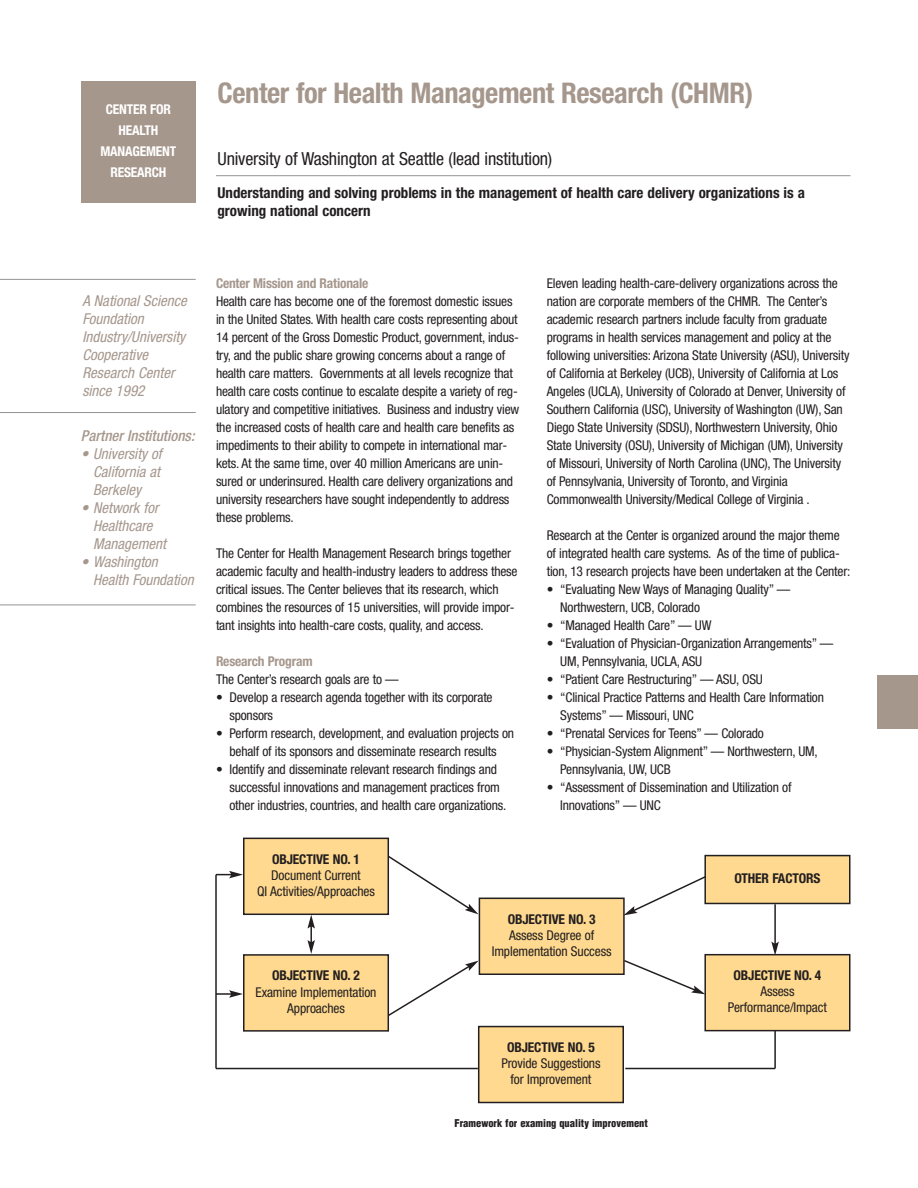
<style>
.page{position:relative;width:918px;height:1188px;background:#fff}
.page>*{position:absolute;margin:0;border:0;box-sizing:border-box;transform-origin:0 0}
.t1{font:700 condensed 28.5px "Helvetica Neue";letter-spacing:-.015em;color:#a6978d}
.t2{font:condensed 18px "Helvetica Neue";letter-spacing:-.01em;color:#231f20}
.t3{font:italic condensed 15px/18px "Helvetica Neue";color:#a6978d}
.t4{font:700 condensed 15px/18px "Helvetica Neue";color:#231f20}
.t5{font:italic 500 condensed 15px "Helvetica Neue";color:#a6978d}
.t6{font:condensed 13.5px/18px "Helvetica Neue";letter-spacing:-.015em;color:#231f20}
.t7{font:700 condensed 13.5px "Helvetica Neue";letter-spacing:-.01em;color:#231f20}
.t8{font:700 condensed 13.5px "Helvetica Neue";letter-spacing:-.015em;color:#a6978d}
.t9{font:700 condensed 13.5px/21px "Helvetica Neue";letter-spacing:-.015em;color:#fff;text-align:center}
.t10{font:900 condensed 10.5px "Helvetica";color:#231f20}
</style>
<div class="page">
<div style="left:878px;top:675px;width:40px;height:54px;background:#a6978d"></div>
<hr style="left:216px;top:175px;width:634px;height:1px;background:#939598">
<hr style="left:0;top:279px;width:196px;height:1px;background:#939598">
<hr style="left:0;top:412px;width:196px;height:1px;background:#939598">
<hr style="left:0;top:605px;width:196px;height:1px;background:#939598">
<div style="left:244px;top:838px;width:144px;height:76px;background:#ffd98f"></div>
<div style="left:243px;top:838px;width:146px;height:77px;border:2px solid #231f20"></div>
<div style="left:244px;top:955px;width:144px;height:76px;background:#ffd98f"></div>
<div style="left:243px;top:954px;width:146px;height:78px;border:2px solid #231f20"></div>
<div style="left:479px;top:898px;width:145px;height:76px;background:#ffd98f"></div>
<div style="left:479px;top:898px;width:146px;height:77px;border:2px solid #231f20"></div>
<div style="left:479px;top:1027px;width:144px;height:76px;background:#ffd98f"></div>
<div style="left:478px;top:1026px;width:146px;height:77px;border:2px solid #231f20"></div>
<div style="left:705px;top:955px;width:145px;height:76px;background:#ffd98f"></div>
<div style="left:704px;top:954px;width:146px;height:77px;border:2px solid #231f20"></div>
<div style="left:705px;top:856px;width:145px;height:47px;background:#ffd98f"></div>
<div style="left:704px;top:855px;width:146px;height:49px;border:2px solid #231f20"></div>
<svg style="left:217px;top:990px;width:26px;height:8px"></svg>
<hr style="left:215px;top:875px;width:2px;height:194px;background:#231f20">
<svg style="left:216px;top:871px;width:27px;height:7px"></svg>
<svg style="left:307px;top:915px;width:8px;height:39px"></svg>
<hr style="left:774px;top:904px;width:2px;height:40px;background:#231f20">
<svg style="left:771px;top:942px;width:8px;height:13px"></svg>
<hr style="left:625px;top:1068px;width:150px;height:1px;background:#231f20">
<hr style="left:216px;top:1068px;width:262px;height:1px;background:#231f20">
<hr style="left:774px;top:1031px;width:2px;height:38px;background:#231f20">
<svg style="left:387px;top:854px;width:92px;height:60px"></svg>
<svg style="left:386px;top:961px;width:93px;height:57px"></svg>
<svg style="left:623px;top:875px;width:84px;height:40px"></svg>
<svg style="left:622px;top:959px;width:83px;height:35px"></svg>
<div style="left:81px;top:81px;width:115px;height:121px;background:#a6978d"></div>
<p class="t9" style="left:101px;top:100px;width:77px">CENTER FOR<br>HEALTH<br>MANAGEMENT<br>RESEARCH</p>
<h1 class="t1" style="left:218px;top:82px;width:537px">Center for Health Management Research (CHMR)</h1>
<h2 class="t2" style="left:218px;top:152px;width:336px">University of Washington at Seattle (lead institution)</h2>
<p class="t4" style="left:218px;top:185px;width:589px">Understanding and solving problems in the management of health care delivery organizations is a growing national concern</p>
<p class="t3" style="left:82px;top:293px;width:106px">A National Science<br>Foundation<br>Industry/University<br>Cooperative<br>Research Center since 1992</p>
<p class="t5" style="left:81px;top:430px;width:115px">Partner Institutions:</p>
<p class="t3" style="left:93px;top:446px;width:70px;text-align:justify;text-indent:-12px">• University of California at Berkeley</p>
<p class="t3" style="left:93px;top:500px;width:74px;text-indent:-12px">• Network for<br>Healthcare<br>Management</p>
<p class="t3" style="left:93px;top:554px;width:102px;text-indent:-12px">• Washington<br>Health Foundation</p>
<p class="t8" style="left:216px;top:278px;width:154px">Center Mission and Rationale</p>
<p class="t6" style="left:216px;top:293px;width:305px">Health care has become one of the foremost domestic issues in the United States. With health care costs representing about 14 percent of the Gross Domestic Product, government, indus&shy;try, and the public share growing concerns about a range of health care matters. Governments at all levels recognize that health care costs continue to escalate despite a variety of reg&shy;ulatory and competitive initiatives. Business and industry view the increased costs of health care and health care benefits as impediments to their ability to compete in international mar&shy;kets. At the same time, over 40 million Americans are unin&shy;sured or underinsured. Health care delivery organizations and university researchers have sought independently to address these problems.</p>
<p class="t6" style="left:216px;top:545px;width:303px">The Center for Health Management Research brings together academic faculty and health-industry leaders to address these critical issues. The Center believes that its research, which combines the resources of 15 universities, will provide impor&shy;tant insights into health-care costs, quality, and access.</p>
<p class="t8" style="left:216px;top:656px;width:98px">Research Program</p>
<p class="t6" style="left:216px;top:671px;width:184px">The Center’s research goals are to —</p>
<p class="t6" style="left:230px;top:689px;width:265px;text-indent:-14px">• Develop a research agenda together with its corporate sponsors</p>
<p class="t6" style="left:216px;top:725px;width:300px;text-align:center">• Perform research, development, and evaluation projects on behalf of its sponsors and disseminate research results</p>
<p class="t6" style="left:230px;top:761px;width:278px;text-indent:-14px">• Identify and disseminate relevant research findings and successful innovations and management practices from other industries, countries, and health care organizations.</p>
<p class="t7" style="left:272px;top:854px;width:89px">OBJECTIVE NO. 1</p>
<p class="t6" style="left:257px;top:868px;width:119px;line-height:16.2px;text-align:center">Document Current<br>QI Activities/Approaches</p>
<p class="t6" style="left:547px;top:275px;width:304px">Eleven leading health-care-delivery organizations across the nation are corporate members of the CHMR. The Center’s academic research partners include faculty from graduate programs in health services management and policy at the following universities: Arizona State University (ASU), University of California at Berkeley (UCB), University of California at Los Angeles (UCLA), University of Colorado at Denver, University of Southern California (USC), University of Washington (UW), San Diego State University (SDSU), Northwestern University, Ohio State University (OSU), University of Michigan (UM), University of Missouri, University of North Carolina (UNC), The University of Pennsylvania, University of Toronto, and Virginia Commonwealth University/Medical College of Virginia .</p>
<p class="t6" style="left:547px;top:527px;width:305px">Research at the Center is organized around the major theme of integrated health care systems. As of the time of publica&shy;tion, 13 research projects have been undertaken at the Center:</p>
<p class="t6" style="left:560px;top:581px;width:232px;text-indent:-14px">• “Evaluating New Ways of Managing Quality” —<br>Northwestern, UCB, Colorado</p>
<p class="t6" style="left:547px;top:617px;width:166px">• “Managed Health Care” — UW</p>
<p class="t6" style="left:560px;top:635px;width:275px;text-indent:-14px">• “Evaluation of Physician-Organization Arrangements” —<br>UM, Pennsylvania, UCLA, ASU</p>
<p class="t6" style="left:547px;top:671px;width:218px">• “Patient Care Restructuring” — ASU, OSU</p>
<p class="t6" style="left:560px;top:689px;width:265px;text-indent:-14px">• “Clinical Practice Patterns and Health Care Information<br>Systems” — Missouri, UNC</p>
<p class="t6" style="left:547px;top:725px;width:219px">• “Prenatal Services for Teens” — Colorado</p>
<p class="t6" style="left:560px;top:743px;width:259px;text-indent:-14px">• “Physician-System Alignment” — Northwestern, UM,<br>Pennsylvania, UW, UCB</p>
<p class="t6" style="left:560px;top:779px;width:233px;text-indent:-14px">• “Assessment of Dissemination and Utilization of<br>Innovations” — UNC</p>
<p class="t7" style="left:734px;top:874px;width:88px">OTHER FACTORS</p>
<p class="t7" style="left:272px;top:971px;width:89px">OBJECTIVE NO. 2</p>
<p class="t6" style="left:256px;top:985px;width:122px;line-height:16.2px;text-align:center">Examine Implementation<br>Approaches</p>
<p class="t7" style="left:508px;top:914px;width:89px">OBJECTIVE NO. 3</p>
<p class="t6" style="left:492px;top:928px;width:121px;line-height:16.2px;text-align:center">Assess Degree of<br>Implementation Success</p>
<p class="t7" style="left:507px;top:1042px;width:89px">OBJECTIVE NO. 5</p>
<p class="t6" style="left:501px;top:1056px;width:101px;line-height:16.2px;text-align:center">Provide Suggestions for Improvement</p>
<p class="t10" style="left:455px;top:1119px;width:195px">Framework for examing quality improvement</p>
<p class="t7" style="left:734px;top:970px;width:89px">OBJECTIVE NO. 4</p>
<p class="t6" style="left:728px;top:985px;width:100px;line-height:16.2px;text-align:center">Assess<br>Performance/Impact</p>
</div>
